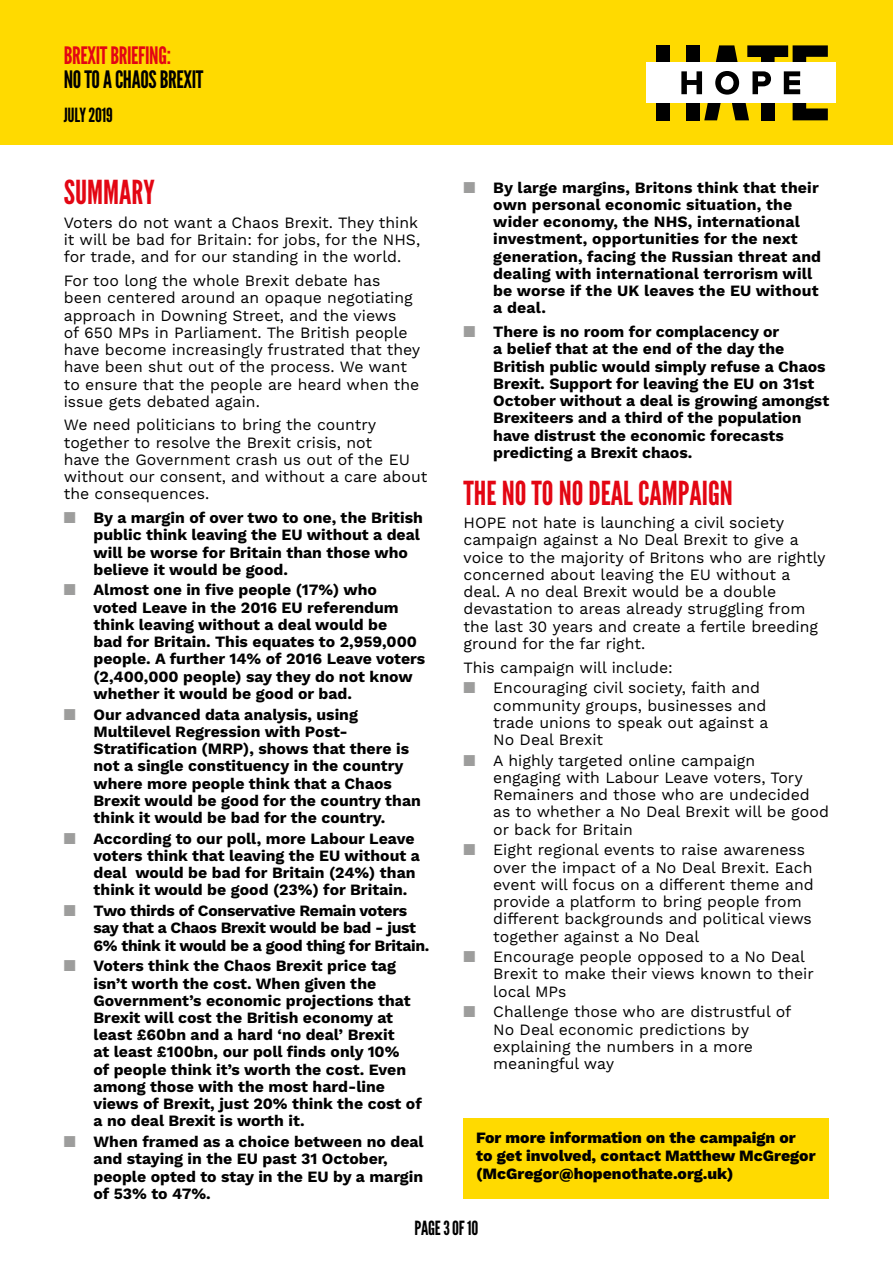
<style>
.page{position:relative;width:893px;height:1263px;background:#fff}
.page>*{position:absolute;margin:0;border:0;box-sizing:border-box;transform-origin:0 0}
.t1{font:33px "League Gothic";color:#e30613}
.t2{font:24px "League Gothic";letter-spacing:-.015em;color:#000}
.t3{font:24px "League Gothic";letter-spacing:-.015em;color:#e30613}
.t4{font:19.5px "League Gothic";letter-spacing:-.015em;color:#000}
.t5{font:700 15.75px/17.2px "Work Sans";color:#000}
.t6{font:15.75px/17.2px "Work Sans";color:#000}
.t7{font:700 15.75px/17.2px "Work Sans";letter-spacing:-.02em;color:#000}
.t8{font:800 15.75px/18px "Work Sans";color:#000}
.s1{color:#9d9d9c}
</style>
<div class="page">
<div style="left:0;top:0;width:893px;height:145px;background:#ffda00"></div>
<div style="left:686px;top:45px;width:13px;height:18px;background:#000"></div>
<div style="left:656px;top:103px;width:14px;height:17px;background:#000"></div>
<div style="left:656px;top:45px;width:14px;height:18px;background:#000"></div>
<svg style="left:704px;top:103px;width:17px;height:17px"></svg>
<div style="left:686px;top:103px;width:13px;height:17px;background:#000"></div>
<svg style="left:732px;top:103px;width:17px;height:17px"></svg>
<svg style="left:716px;top:45px;width:22px;height:18px"></svg>
<div style="left:761px;top:103px;width:14px;height:17px;background:#000"></div>
<svg style="left:747px;top:45px;width:81px;height:18px"></svg>
<svg style="left:793px;top:103px;width:35px;height:17px"></svg>
<div style="left:646px;top:63px;width:190px;height:40px;background:#fff"></div>
<svg style="left:681px;top:71px;width:21px;height:23px"></svg>
<svg style="left:715px;top:71px;width:24px;height:24px"></svg>
<svg style="left:752px;top:71px;width:19px;height:23px"></svg>
<svg style="left:784px;top:71px;width:16px;height:23px"></svg>
<div style="left:463px;top:1118px;width:366px;height:81px;background:#ffda00"></div>
<h2 class="t3" style="left:64px;top:42px;width:109px">BREXIT BRIEFING:</h2>
<h2 class="t2" style="left:64px;top:66px;width:141px">NO TO A CHAOS BREXIT</h2>
<p class="t4" style="left:64px;top:104px;width:50px">JULY 2019</p>
<h1 class="t1" style="left:64px;top:173px;width:92px">SUMMARY</h1>
<p class="t6" style="left:64px;top:215px;width:358px">Voters do not want a Chaos Brexit. They think it will be bad for Britain: for jobs, for the NHS, for trade, and for our standing in the world.</p>
<p class="t6" style="left:64px;top:273px;width:358px">For too long the whole Brexit debate has been centered around an opaque negotiating approach in Downing Street, and the views<br>of 650 MPs in Parliament. The British people have become increasingly frustrated that they have been shut out of the process. We want to ensure that the people are heard when the issue gets debated again.</p>
<p class="t6" style="left:64px;top:417px;width:365px">We need politicians to bring the country together to resolve the Brexit crisis, not<br>have the Government crash us out of the EU without our consent, and without a care about the consequences.</p>
<p class="t5" style="left:94px;top:510px;width:331px;text-indent:-30px"><span class="s1">■</span> By a margin of over two to one, the British public think leaving the EU without a deal will be worse for Britain than those who believe it would be good.</p>
<p class="t5" style="left:94px;top:582px;width:333px;text-indent:-30px"><span class="s1">■</span> Almost one in five people (17%) who<br>voted Leave in the 2016 EU referendum think leaving without a deal would be<br>bad for Britain. This equates to 2,959,000 people. A further 14% of 2016 Leave voters (2,400,000 people) say they do not know whether it would be good or bad.</p>
<p class="t5" style="left:94px;top:706px;width:329px;text-indent:-30px"><span class="s1">■</span> Our advanced data analysis, using Multilevel Regression with Post-Stratification (MRP), shows that there is not a single constituency in the country where more people think that a Chaos Brexit would be good for the country than think it would be bad for the country.</p>
<p class="t5" style="left:94px;top:830px;width:328px;text-indent:-30px"><span class="s1">■</span> According to our poll, more Labour Leave voters think that leaving the EU without a deal would be bad for Britain (24%) than think it would be good (23%) for Britain.</p>
<p class="t7" style="left:94px;top:903px;width:337px;text-indent:-30px"><span class="s1">■</span> Two thirds of Conservative Remain voters say that a Chaos Brexit would be bad - just<br>6% think it would be a good thing for Britain.</p>
<p class="t5" style="left:94px;top:958px;width:330px;text-indent:-30px"><span class="s1">■</span> Voters think the Chaos Brexit price tag isn’t worth the cost. When given the Government’s economic projections that Brexit will cost the British economy at least £60bn and a hard ‘no deal’ Brexit<br>at least £100bn, our poll finds only 10%<br>of people think it’s worth the cost. Even among those with the most hard-line views of Brexit, just 20% think the cost of a no deal Brexit is worth it.</p>
<p class="t5" style="left:94px;top:1134px;width:332px;text-indent:-30px"><span class="s1">■</span> When framed as a choice between no deal and staying in the EU past 31 October, people opted to stay in the EU by a margin of 53% to 47%.</p>
<p class="t5" style="left:493px;top:180px;width:329px;text-indent:-30px"><span class="s1">■</span> By large margins, Britons think that their own personal economic situation, the wider economy, the NHS, international investment, opportunities for the next generation, facing the Russian threat and dealing with international terrorism will be worse if the UK leaves the EU without a deal.</p>
<p class="t5" style="left:493px;top:324px;width:337px;text-indent:-30px"><span class="s1">■</span> There is no room for complacency or<br>a belief that at the end of the day the British public would simply refuse a Chaos Brexit. Support for leaving the EU on 31st October without a deal is growing amongst Brexiteers and a third of the population have distrust the economic forecasts predicting a Brexit chaos.</p>
<h1 class="t1" style="left:463px;top:473px;width:268px">THE NO TO NO DEAL CAMPAIGN</h1>
<p class="t6" style="left:463px;top:515px;width:364px">HOPE not hate is launching a civil society campaign against a No Deal Brexit to give a voice to the majority of Britons who are rightly concerned about leaving the EU without a deal. A no deal Brexit would be a double devastation to areas already struggling from the last 30 years and create a fertile breeding ground for the far right.</p>
<p class="t6" style="left:463px;top:659px;width:211px">This campaign will include:</p>
<p class="t6" style="left:493px;top:680px;width:277px;text-indent:-30px"><span class="s1">■</span> Encouraging civil society, faith and community groups, businesses and trade unions to speak out against a<br>No Deal Brexit</p>
<p class="t6" style="left:493px;top:752px;width:337px;text-indent:-30px"><span class="s1">■</span> A highly targeted online campaign<br>engaging with Labour Leave voters, Tory Remainers and those who are undecided as to whether a No Deal Brexit will be good or back for Britain</p>
<p class="t6" style="left:493px;top:842px;width:322px;text-indent:-30px"><span class="s1">■</span> Eight regional events to raise awareness over the impact of a No Deal Brexit. Each event will focus on a different theme and provide a platform to bring people from different backgrounds and political views together against a No Deal</p>
<p class="t6" style="left:493px;top:949px;width:322px;text-indent:-30px"><span class="s1">■</span> Encourage people opposed to a No Deal<br>Brexit to make their views known to their local MPs</p>
<p class="t6" style="left:493px;top:1004px;width:300px;text-indent:-30px"><span class="s1">■</span> Challenge those who are distrustful of<br>No Deal economic predictions by explaining the numbers in a more meaningful way</p>
<p class="t8" style="left:476px;top:1129px;width:341px">For more information on the campaign or to get involved, contact Matthew McGregor (McGregor@hopenothate.org.uk)</p>
<p class="t4" style="left:415px;top:1216px;width:65px">PAGE 3 OF 10</p>
</div>
